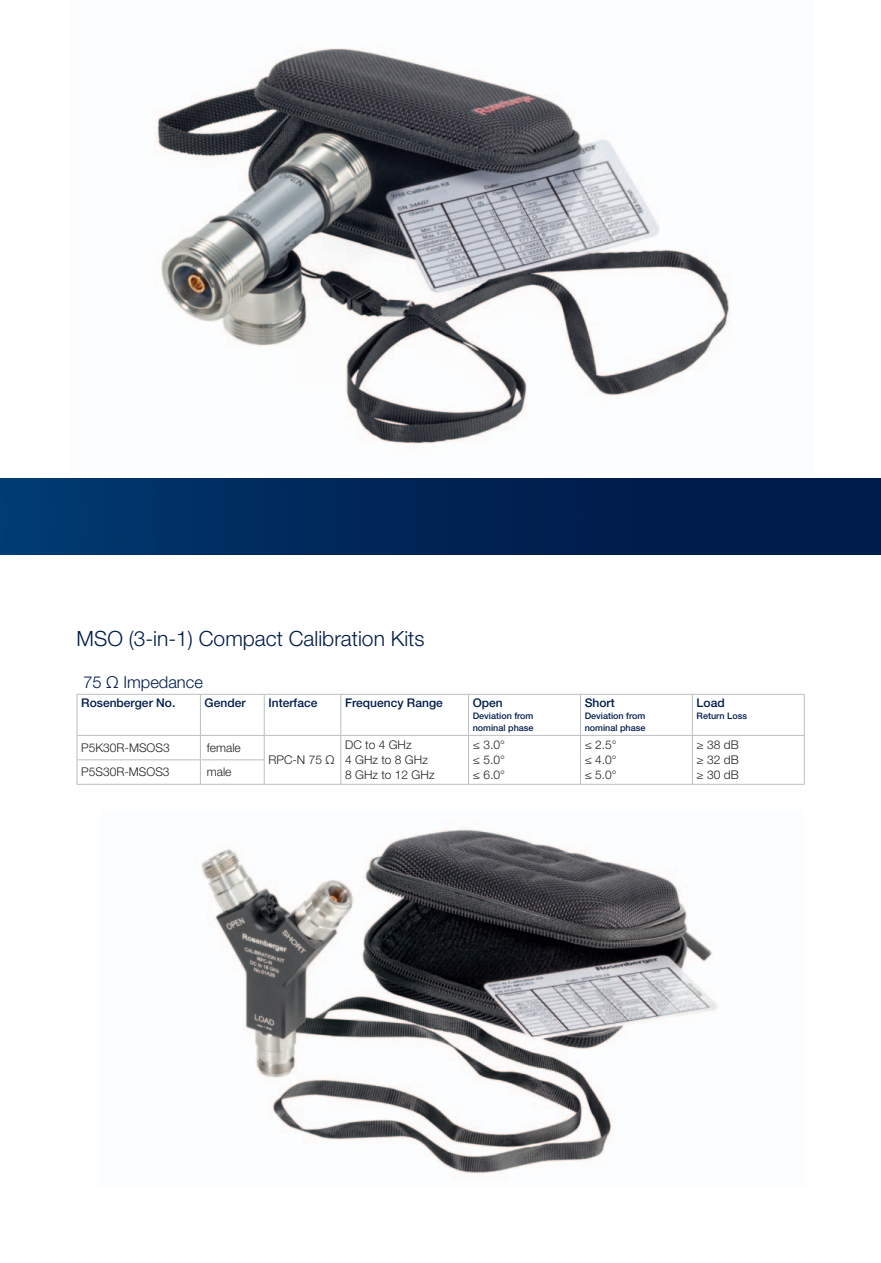
<style>
.page{position:relative;width:881px;height:1263px;background:#fff}
.page>*{position:absolute;margin:0;border:0;box-sizing:border-box;transform-origin:0 0}
.t1{font:300 21px "Helvetica Neue LT Pro";color:#001c4c}
.t2{font:300 16.5px "Helvetica Neue LT Pro";color:#001c4c}
.t3{font:300 12px/15px "Helvetica Neue LT Pro";color:#231f20}
.t4{font:500 12px "Helvetica Neue LT Pro";color:#001c4c}
.t5{font:500 9px/12px "Helvetica Neue LT Pro";color:#001c4c}
</style>
<div class="page">
<div style="left:0;top:478px;width:880px;height:77px;background:linear-gradient(to right,#00376d,#001545)"></div>
<img style="left:154px;top:48px;width:577px;height:396px">
<img style="left:201px;top:829px;width:517px;height:345px">
<hr style="left:77px;top:694px;width:123px;height:1px;background:#bcbdc0">
<hr style="left:77px;top:695px;width:1px;height:40px;background:#bcbdc0">
<hr style="left:200px;top:694px;width:64px;height:1px;background:#bcbdc0">
<hr style="left:200px;top:695px;width:1px;height:40px;background:#bcbdc0">
<hr style="left:264px;top:694px;width:77px;height:1px;background:#bcbdc0">
<hr style="left:264px;top:695px;width:1px;height:40px;background:#bcbdc0">
<hr style="left:341px;top:694px;width:127px;height:1px;background:#bcbdc0">
<hr style="left:340px;top:695px;width:1px;height:40px;background:#bcbdc0">
<hr style="left:468px;top:694px;width:112px;height:1px;background:#bcbdc0">
<hr style="left:468px;top:695px;width:1px;height:40px;background:#bcbdc0">
<hr style="left:580px;top:694px;width:112px;height:1px;background:#bcbdc0">
<hr style="left:580px;top:695px;width:1px;height:40px;background:#bcbdc0">
<hr style="left:692px;top:694px;width:112px;height:1px;background:#bcbdc0">
<hr style="left:691px;top:695px;width:1px;height:40px;background:#bcbdc0">
<hr style="left:803px;top:695px;width:1px;height:40px;background:#bcbdc0">
<hr style="left:77px;top:735px;width:123px;height:1px;background:#bcbdc0">
<hr style="left:200px;top:735px;width:64px;height:1px;background:#bcbdc0">
<hr style="left:264px;top:735px;width:77px;height:1px;background:#bcbdc0">
<hr style="left:341px;top:735px;width:127px;height:1px;background:#bcbdc0">
<hr style="left:468px;top:735px;width:112px;height:1px;background:#bcbdc0">
<hr style="left:580px;top:735px;width:112px;height:1px;background:#bcbdc0">
<hr style="left:692px;top:735px;width:112px;height:1px;background:#bcbdc0">
<hr style="left:77px;top:759px;width:123px;height:1px;background:#bcbdc0">
<svg style="left:77px;top:736px;width:1px;height:48px"></svg>
<hr style="left:200px;top:759px;width:64px;height:1px;background:#bcbdc0">
<svg style="left:200px;top:736px;width:1px;height:48px"></svg>
<svg style="left:264px;top:736px;width:1px;height:48px"></svg>
<svg style="left:340px;top:736px;width:1px;height:48px"></svg>
<svg style="left:468px;top:736px;width:1px;height:48px"></svg>
<svg style="left:580px;top:736px;width:1px;height:48px"></svg>
<svg style="left:803px;top:736px;width:1px;height:48px"></svg>
<hr style="left:77px;top:784px;width:727px;height:1px;background:#bcbdc0">
<h1 class="t1" style="left:77px;top:631px;width:349px">MSO (3-in-1) Compact Calibration Kits</h1>
<h2 class="t2" style="left:83px;top:676px;width:121px">75 Ω Impedance</h2>
<p class="t4" style="left:81px;top:698px;width:96px">Rosenberger No.</p>
<p class="t4" style="left:204px;top:698px;width:42px">Gender</p>
<p class="t4" style="left:268px;top:698px;width:50px">Interface</p>
<p class="t4" style="left:345px;top:698px;width:99px">Frequency Range</p>
<p class="t4" style="left:472px;top:698px;width:32px">Open</p>
<p class="t5" style="left:472px;top:711px;width:62px">Deviation from nominal phase</p>
<p class="t4" style="left:584px;top:698px;width:31px">Short</p>
<p class="t5" style="left:584px;top:711px;width:62px">Deviation from nominal phase</p>
<p class="t4" style="left:696px;top:698px;width:30px">Load</p>
<p class="t5" style="left:696px;top:711px;width:52px">Return Loss</p>
<p class="t3" style="left:345px;top:739px;width:91px">DC to 4 GHz<br>4 GHz to 8 GHz<br>8 GHz to 12 GHz</p>
<p class="t3" style="left:472px;top:739px;width:34px;text-align:justify">≤ 3.0° ≤ 5.0° ≤ 6.0°</p>
<p class="t3" style="left:584px;top:739px;width:34px;text-align:justify">≤ 2.5° ≤ 4.0° ≤ 5.0°</p>
<p class="t3" style="left:696px;top:739px;width:44px">≥ 38 dB ≥ 32 dB</p>
<p class="t3" style="left:81px;top:742px;width:90px">P5K30R-MSOS3</p>
<p class="t3" style="left:207px;top:742px;width:36px">female</p>
<p class="t3" style="left:268px;top:754px;width:68px">RPC-N 75 Ω</p>
<p class="t3" style="left:81px;top:766px;width:90px">P5S30R-MSOS3</p>
<p class="t3" style="left:207px;top:766px;width:26px">male</p>
<p class="t3" style="left:696px;top:769px;width:44px">≥ 30 dB</p>
</div>
